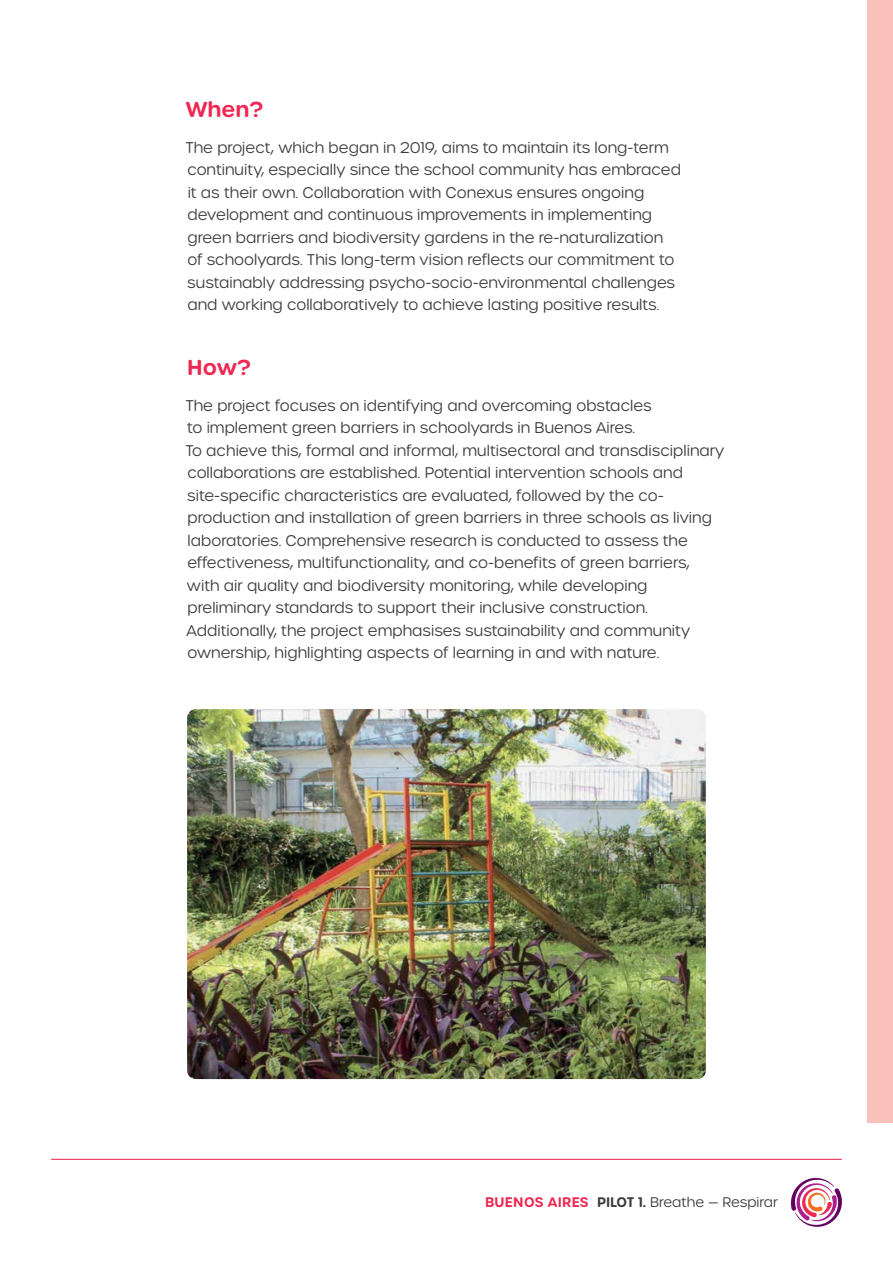
<style>
.page{position:relative;width:893px;height:1263px;background:#fff}
.page>*{position:absolute;margin:0;border:0;box-sizing:border-box;transform-origin:0 0}
.t1{font:600 21px "Urbane Rounded";color:#ee2953}
.t2{font:300 15px/22.5px "Urbane Rounded";color:#3e3e3f}
.t3{font:300 13.5px "Urbane Rounded";color:#3e3e3f}
.s1{font-weight:600;color:#ee2953}
.s2{font-weight:600}
</style>
<div class="page">
<svg style="left:790px;top:1177px;width:52px;height:50px"></svg>
<hr style="left:52px;top:1159px;width:789px;height:1px;background:#ee2953">
<div style="left:867px;top:0;width:26px;height:1123px;background:#fac1bb"></div>
<img style="left:187px;top:709px;width:519px;height:370px">
<p class="t1" style="left:186px;top:95px;width:79px">When?</p>
<p class="t2" style="left:185px;top:136px;width:497px">The project, which began in 2019, aims to maintain its long-term continuity, especially since the school community has embraced it as their own. Collaboration with Conexus ensures ongoing development and continuous improvements in implementing green barriers and biodiversity gardens in the re-naturalization<br>of schoolyards. This long-term vision reflects our commitment to sustainably addressing psycho-socio-environmental challenges and working collaboratively to achieve lasting positive results.</p>
<p class="t1" style="left:187px;top:353px;width:65px">How?</p>
<p class="t2" style="left:185px;top:394px;width:541px">The project focuses on identifying and overcoming obstacles<br>to implement green barriers in schoolyards in Buenos Aires.<br>To achieve this, formal and informal, multisectoral and transdisciplinary collaborations are established. Potential intervention schools and site-specific characteristics are evaluated, followed by the co&shy;production and installation of green barriers in three schools as living laboratories. Comprehensive research is conducted to assess the effectiveness, multifunctionality, and co-benefits of green barriers,<br>with air quality and biodiversity monitoring, while developing preliminary standards to support their inclusive construction.<br>Additionally, the project emphasises sustainability and community ownership, highlighting aspects of learning in and with nature.</p>
<p class="t3" style="left:485px;top:1194px;width:295px"><span class="s1">BUENOS AIRES</span> <span class="s2">PILOT 1.</span> Breathe — Respirar</p>
</div>
